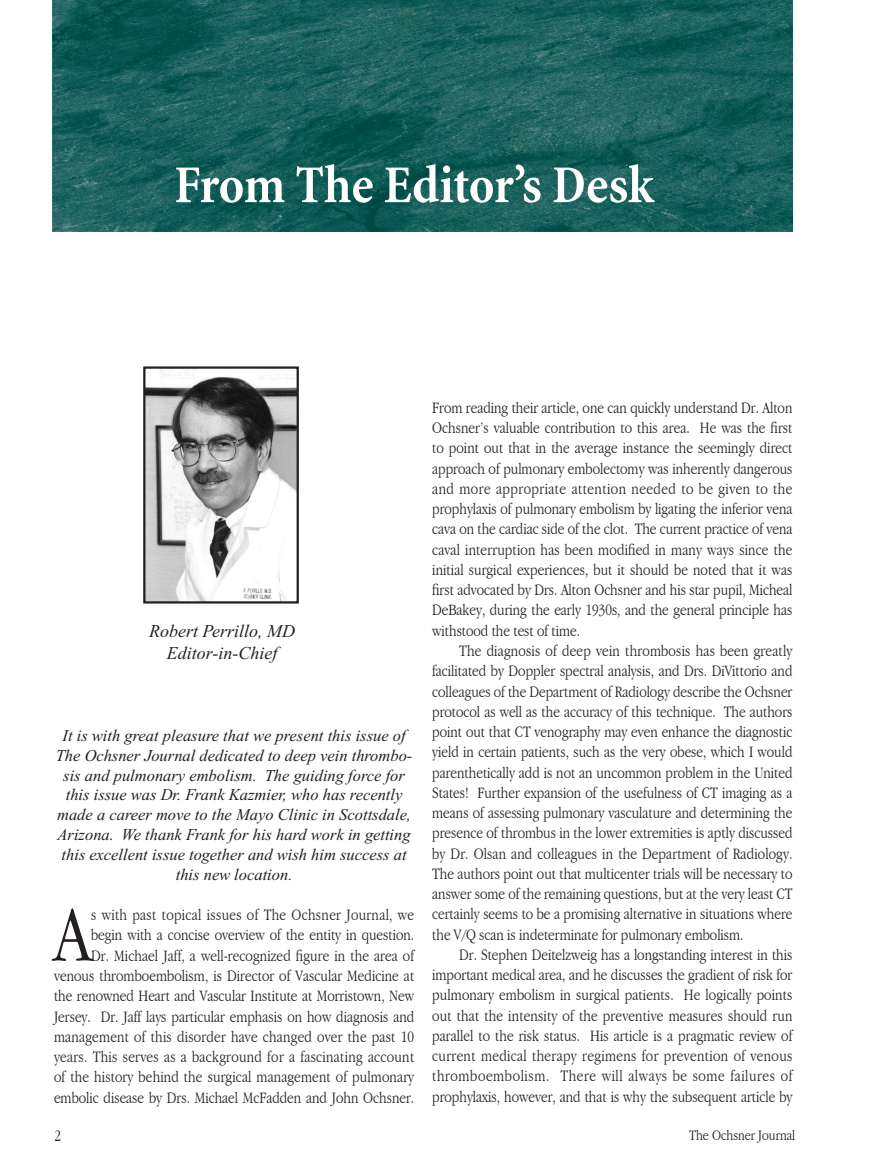
<style>
.page{position:relative;width:878px;height:1175px;background:#fff}
.page>*{position:absolute;margin:0;border:0;box-sizing:border-box;transform-origin:0 0}
.t1{font:300 condensed 80.85px "Garamond";color:#231f20}
.t2{font:700 condensed 54px "Minion";letter-spacing:-.005em;color:#fff}
.t3{font:italic 18px/21.6px "Times New Roman";color:#231f20;text-align:center}
.t4{font:300 condensed 16.5px/20.2px "Garamond";color:#231f20;text-align:right}
.t5{font:italic 16.5px/19.8px "Times New Roman";color:#231f20;text-align:center}
.t6{font:300 condensed 16.5px "Garamond";letter-spacing:.02em;color:#231f20}
.t7{font:300 condensed 16.5px "Garamond";letter-spacing:.025em;color:#231f20}
.t8{font:300 condensed 16.5px "Garamond";letter-spacing:.035em;color:#231f20}
.t9{font:300 condensed 15px "Garamond";color:#231f20}
</style>
<div class="page">
<img style="left:146px;top:369px;width:150px;height:231px">
<img style="left:53px;top:0;width:739px;height:231px">
<div style="left:143px;top:366px;width:156px;height:237px;border:2px solid #231f20"></div>
<p class="t2" style="left:174px;top:152px;width:481px">From The Editor’s Desk</p>
<p class="t3" style="left:149px;top:620px;width:148px">Robert Perrillo, MD<br>Editor-in-Chief</p>
<p class="t5" style="left:56px;top:725px;width:358px">It is with great pleasure that we present this issue of The Ochsner Journal dedicated to deep vein thrombo&shy;sis and pulmonary embolism. The guiding force for this issue was Dr. Frank Kazmier, who has recently made a career move to the Mayo Clinic in Scottsdale, Arizona. We thank Frank for his hard work in getting this excellent issue together and wish him success at this new location.</p>
<p class="t1" style="left:54px;top:889px;width:39px">A</p>
<p class="t4" style="left:54px;top:904px;width:362px">s with past topical issues of The Ochsner Journal, we<br>begin with a concise overview of the entity in question.<br>Dr. Michael Jaff, a well-recognized figure in the area of venous thromboembolism, is Director of Vascular Medicine at the renowned Heart and Vascular Institute at Morristown, New Jersey. Dr. Jaff lays particular emphasis on how diagnosis and management of this disorder have changed over the past 10 years. This serves as a background for a fascinating account of the history behind the surgical management of pulmonary embolic disease by Drs. Michael McFadden and John Ochsner.</p>
<p class="t4" style="left:432px;top:397px;width:361px">From reading their article, one can quickly understand Dr. Alton</p>
<p class="t4" style="left:432px;top:418px;width:362px">Ochsner’s valuable contribution to this area. He was the first</p>
<p class="t4" style="left:432px;top:438px;width:362px">to point out that in the average instance the seemingly direct</p>
<p class="t4" style="left:432px;top:458px;width:361px">approach of pulmonary embolectomy was inherently dangerous</p>
<p class="t7" style="left:432px;top:479px;width:361px">and more appropriate attention needed to be given to the</p>
<p class="t4" style="left:432px;top:499px;width:362px">prophylaxis of pulmonary embolism by ligating the inferior vena</p>
<p class="t4" style="left:432px;top:519px;width:362px">cava on the cardiac side of the clot. The current practice of vena</p>
<p class="t4" style="left:432px;top:539px;width:362px">caval interruption has been modified in many ways since the</p>
<p class="t4" style="left:432px;top:559px;width:362px">initial surgical experiences, but it should be noted that it was</p>
<p class="t4" style="left:432px;top:580px;width:362px">first advocated by Drs. Alton Ochsner and his star pupil, Micheal</p>
<p class="t4" style="left:432px;top:600px;width:362px">DeBakey, during the early 1930s, and the general principle has</p>
<p class="t4" style="left:432px;top:620px;width:149px">withstood the test of time.</p>
<p class="t4" style="left:459px;top:640px;width:335px">The diagnosis of deep vein thrombosis has been greatly</p>
<p class="t4" style="left:432px;top:661px;width:361px">facilitated by Doppler spectral analysis, and Drs. DiVittorio and</p>
<p class="t4" style="left:432px;top:681px;width:362px">colleagues of the Department of Radiology describe the Ochsner</p>
<p class="t4" style="left:432px;top:701px;width:362px">protocol as well as the accuracy of this technique. The authors</p>
<p class="t4" style="left:432px;top:721px;width:361px">point out that CT venography may even enhance the diagnostic</p>
<p class="t4" style="left:432px;top:742px;width:361px">yield in certain patients, such as the very obese, which I would</p>
<p class="t4" style="left:432px;top:762px;width:361px">parenthetically add is not an uncommon problem in the United</p>
<p class="t4" style="left:432px;top:782px;width:362px">States! Further expansion of the usefulness of CT imaging as a</p>
<p class="t4" style="left:432px;top:802px;width:362px">means of assessing pulmonary vasculature and determining the</p>
<p class="t4" style="left:432px;top:823px;width:362px">presence of thrombus in the lower extremities is aptly discussed</p>
<p class="t4" style="left:432px;top:843px;width:361px">by Dr. Olsan and colleagues in the Department of Radiology.</p>
<p class="t4" style="left:432px;top:863px;width:361px">The authors point out that multicenter trials will be necessary to</p>
<p class="t4" style="left:432px;top:883px;width:362px">answer some of the remaining questions, but at the very least CT</p>
<p class="t4" style="left:432px;top:904px;width:362px">certainly seems to be a promising alternative in situations where</p>
<p class="t4" style="left:432px;top:924px;width:313px">the V/Q scan is indeterminate for pulmonary embolism.</p>
<p class="t4" style="left:459px;top:944px;width:335px">Dr. Stephen Deitelzweig has a longstanding interest in this</p>
<p class="t4" style="left:432px;top:964px;width:361px">important medical area, and he discusses the gradient of risk for</p>
<p class="t4" style="left:432px;top:985px;width:362px">pulmonary embolism in surgical patients. He logically points</p>
<p class="t4" style="left:432px;top:1005px;width:361px">out that the intensity of the preventive measures should run</p>
<p class="t4" style="left:432px;top:1025px;width:362px">parallel to the risk status. His article is a pragmatic review of</p>
<p class="t6" style="left:432px;top:1046px;width:362px">current medical therapy regimens for prevention of venous</p>
<p class="t8" style="left:432px;top:1067px;width:361px">thromboembolism. There will always be some failures of</p>
<p class="t4" style="left:432px;top:1086px;width:361px">prophylaxis, however, and that is why the subsequent article by</p>
<p class="t4" style="left:54px;top:1125px;width:8px">2</p>
<p class="t9" style="left:689px;top:1126px;width:108px">The Ochsner Journal</p>
</div>
